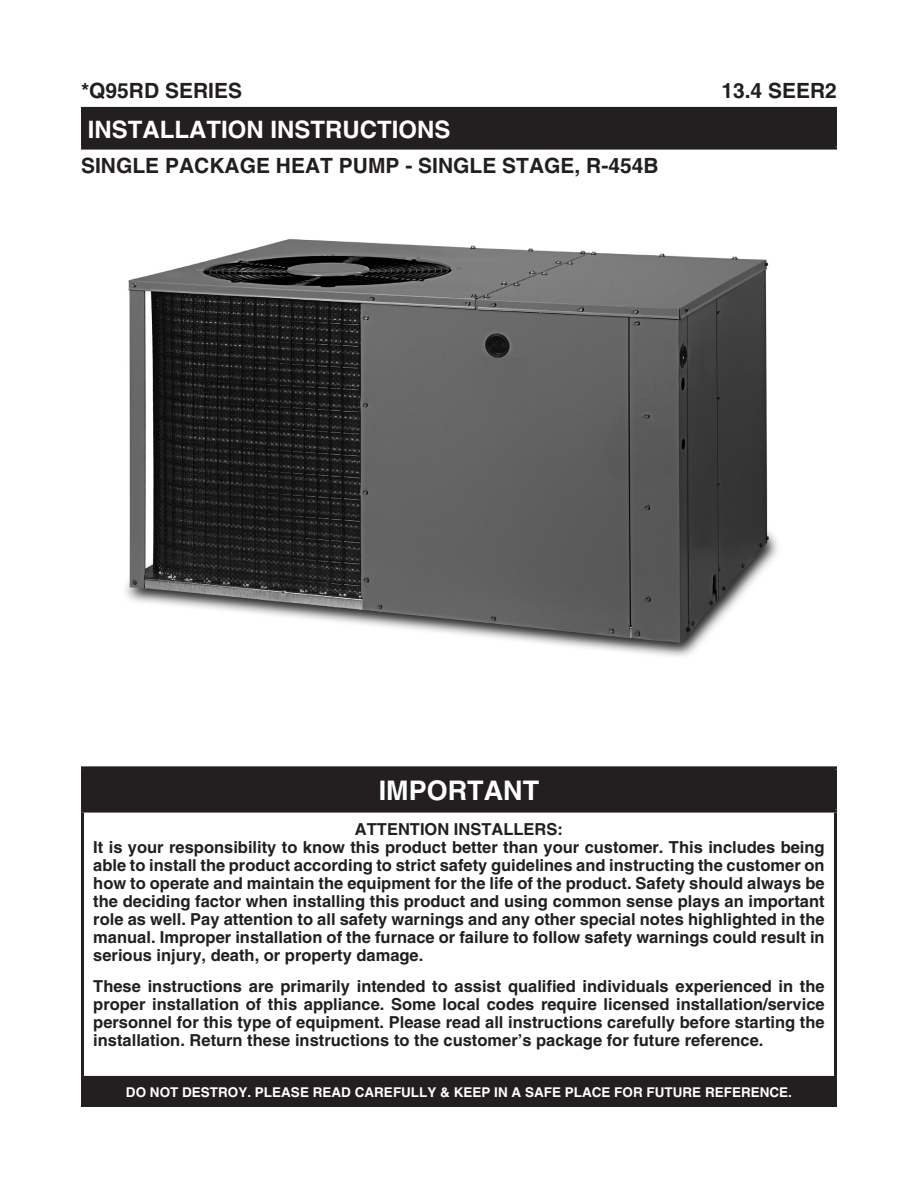
<style>
.page{position:relative;width:918px;height:1188px;background:#fff}
.page>*{position:absolute;margin:0;border:0;box-sizing:border-box;transform-origin:0 0}
.Important__18_pt__White_BOLD{font:700 27px "Helvetica";color:#fff}
.II_Title_Bar__16_pt__White_BOLD{font:700 24px "Helvetica";color:#fff}
.Front_Page_Title__14_pt__BOLD{font:700 21px "Helvetica";color:#231f20}
.Warning_Para_No_Rule__11_pt__BOLD{font:700 16.5px/18px "Helvetica";color:#231f20;text-align:justify}
.Warning_Title__11_pt__BOLD{font:700 16.5px "Helvetica";color:#231f20}
.Do_Not_Destroy__9_pt__White_BOLD{font:700 13.5px "Helvetica";color:#fff}
</style>
<div class="page">
<img style="left:126px;top:239px;width:652px;height:417px">
<div style="left:82px;top:108px;width:754px;height:40px;background:#231f20"></div>
<hr style="left:81px;top:107px;width:756px;height:3px;background:#231f20">
<hr style="left:81px;top:110px;width:3px;height:37px;background:#231f20">
<hr style="left:834px;top:110px;width:3px;height:37px;background:#231f20">
<hr style="left:81px;top:147px;width:756px;height:3px;background:#231f20">
<div style="left:82px;top:768px;width:754px;height:43px;background:#231f20"></div>
<div style="left:82px;top:1077px;width:754px;height:29px;background:#231f20"></div>
<hr style="left:81px;top:766px;width:756px;height:3px;background:#231f20">
<hr style="left:81px;top:769px;width:3px;height:41px;background:#231f20">
<hr style="left:834px;top:769px;width:3px;height:41px;background:#231f20">
<hr style="left:81px;top:810px;width:756px;height:3px;background:#231f20">
<hr style="left:81px;top:813px;width:3px;height:263px;background:#231f20">
<hr style="left:834px;top:813px;width:3px;height:263px;background:#231f20">
<hr style="left:81px;top:1076px;width:756px;height:3px;background:#231f20">
<hr style="left:81px;top:1079px;width:3px;height:25px;background:#231f20">
<hr style="left:834px;top:1079px;width:3px;height:25px;background:#231f20">
<hr style="left:81px;top:1104px;width:756px;height:3px;background:#231f20">
<p class="Front_Page_Title__14_pt__BOLD" style="left:81px;top:78px;width:163px">*Q95RD SERIES</p>
<p class="II_Title_Bar__16_pt__White_BOLD" style="left:88px;top:115px;width:364px">INSTALLATION INSTRUCTIONS</p>
<p class="Front_Page_Title__14_pt__BOLD" style="left:81px;top:153px;width:579px">SINGLE PACKAGE HEAT PUMP - SINGLE STAGE, R-454B</p>
<p class="Front_Page_Title__14_pt__BOLD" style="left:721px;top:78px;width:117px">13.4 SEER2</p>
<p class="Important__18_pt__White_BOLD" style="left:379px;top:774px;width:162px">IMPORTANT</p>
<p class="Warning_Title__11_pt__BOLD" style="left:355px;top:819px;width:210px">ATTENTION INSTALLERS:</p>
<p class="Warning_Para_No_Rule__11_pt__BOLD" style="left:93px;top:838px;width:733px">It is your responsibility to know this product better than your customer. This includes being able to install the product according to strict safety guidelines and instructing the customer on how to operate and maintain the equipment for the life of the product. Safety should always be the deciding factor when installing this product and using common sense plays an important role as well. Pay attention to all safety warnings and any other special notes highlighted in the manual. Improper installation of the furnace or failure to follow safety warnings could result in serious injury, death, or property damage.</p>
<p class="Warning_Para_No_Rule__11_pt__BOLD" style="left:93px;top:977px;width:733px">These instructions are primarily intended to assist qualified individuals experienced in the proper installation of this appliance. Some local codes require licensed installation/service personnel for this type of equipment. Please read all instructions carefully before starting the installation. Return these instructions to the customer’s package for future reference.</p>
<p class="Do_Not_Destroy__9_pt__White_BOLD" style="left:126px;top:1084px;width:668px">DO NOT DESTROY. PLEASE READ CAREFULLY &amp; KEEP IN A SAFE PLACE FOR FUTURE REFERENCE.</p>
</div>
